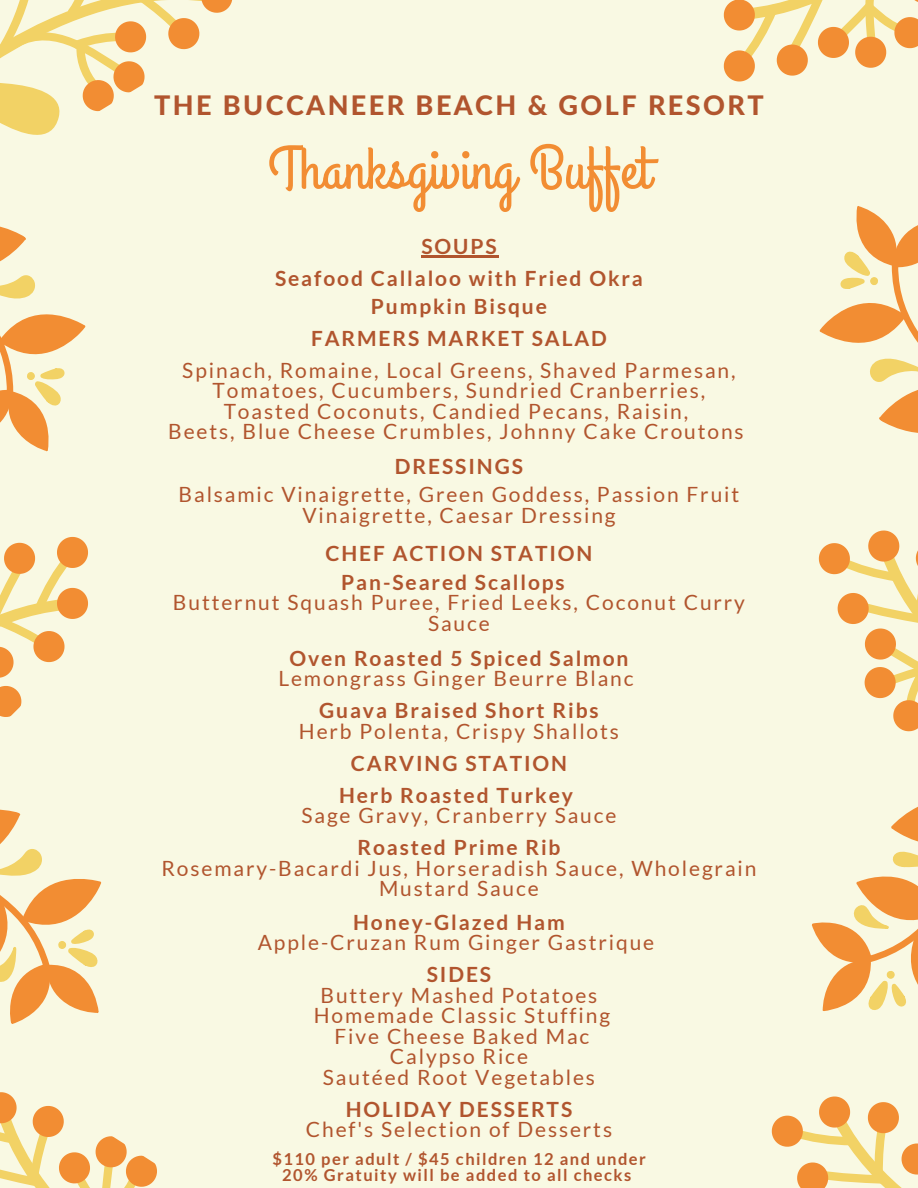
<style>
.page{position:relative;width:918px;height:1188px;background:#f9f9e3}
.page>*{position:absolute;margin:0;border:0;box-sizing:border-box;transform-origin:0 0}
.t1{font:60px "Grand Hotel";letter-spacing:.01em;color:#f28d33}
.t2{font:800 27px "Lato Latin";letter-spacing:.09em;color:#b1552e}
.t3{font:21px/20.5px "Lato";letter-spacing:.09em;color:#b1552e;text-align:center}
.t4{font:700 21px "Lato";letter-spacing:.09em;color:#b1552e}
.t5{font:700 16.5px/16px "Lato";letter-spacing:.09em;color:#b1552e;text-align:center}
.s1{font-weight:700}
</style>
<div class="page">
<svg style="left:771px;top:1096px;width:147px;height:92px"></svg>
<svg style="left:723px;top:0;width:195px;height:82px"></svg>
<svg style="left:819px;top:206px;width:99px;height:227px"></svg>
<svg style="left:811px;top:530px;width:107px;height:481px"></svg>
<svg style="left:0;top:1092px;width:157px;height:96px"></svg>
<svg style="left:0;top:0;width:232px;height:452px"></svg>
<svg style="left:0;top:536px;width:102px;height:488px"></svg>
<hr style="left:421px;top:256px;width:78px;height:2px;background:#b1552e">
<p class="t2" style="left:154px;top:94px;width:611px">THE BUCCANEER BEACH &amp; GOLF RESORT</p>
<h5 class="t1" style="left:268px;top:130px;width:383px">Thanksgiving Buffet</h5>
<p class="t4" style="left:421px;top:234px;width:77px">SOUPS</p>
<h2 class="t4" style="left:275px;top:266px;width:369px">Seafood Callaloo with Fried Okra</h2>
<h1 class="t4" style="left:371px;top:293px;width:178px">Pumpkin Bisque</h1>
<p class="t4" style="left:311px;top:325px;width:297px">FARMERS MARKET SALAD</p>
<p class="t3" style="left:168px;top:359px;width:577px">Spinach, Romaine, Local Greens, Shaved Parmesan, Tomatoes, Cucumbers, Sundried Cranberries, Toasted Coconuts, Candied Pecans, Raisin,<br>Beets, Blue Cheese Crumbles, Johnny Cake Croutons</p>
<h3 class="t4" style="left:395px;top:454px;width:129px">DRESSINGS</h3>
<h4 class="t3" style="left:179px;top:484px;width:562px">Balsamic Vinaigrette, Green Goddess, Passion Fruit<br>Vinaigrette, Caesar Dressing</h4>
<h4 class="t4" style="left:326px;top:540px;width:268px">CHEF ACTION STATION</h4>
<h3 class="t3" style="left:173px;top:571px;width:574px"><span class="s1">Pan-Seared Scallops<br></span>Butternut Squash Puree, Fried Leeks, Coconut Curry<br>Sauce</h3>
<h5 class="t3" style="left:278px;top:647px;width:357px"><span class="s1">Oven Roasted 5 Spiced Salmon<br></span>Lemongrass Ginger Beurre Blanc</h5>
<h3 class="t3" style="left:299px;top:700px;width:322px"><span class="s1">Guava Braised Short Ribs<br></span>Herb Polenta, Crispy Shallots</h3>
<h5 class="t4" style="left:351px;top:750px;width:218px">CARVING STATION</h5>
<h3 class="t3" style="left:301px;top:784px;width:317px"><span class="s1">Herb Roasted Turkey<br></span>Sage Gravy, Cranberry Sauce</h3>
<h5 class="t3" style="left:162px;top:837px;width:596px"><span class="s1">Roasted Prime Rib<br></span>Rosemary-Bacardi Jus, Horseradish Sauce, Wholegrain<br>Mustard Sauce</h5>
<h5 class="t3" style="left:258px;top:911px;width:398px"><span class="s1">Honey-Glazed Ham<br></span>Apple-Cruzan Rum Ginger Gastrique</h5>
<h5 class="t3" style="left:314px;top:964px;width:298px"><span class="s1">SIDES<br></span>Buttery Mashed Potatoes<br>Homemade Classic Stuffing<br>Five Cheese Baked Mac<br>Calypso Rice</h5>
<h3 class="t3" style="left:323px;top:1061px;width:274px;line-height:32px">Sautéed Root Vegetables<br><span class="s1">HOLIDAY DESSERTS</span></h3>
<h3 class="t3" style="left:306px;top:1119px;width:308px">Chef's Selection of Desserts</h3>
<h3 class="t5" style="left:272px;top:1151px;width:375px">$110 per adult / $45 children 12 and under<br>20% Gratuity will be added to all checks</h3>
</div>
